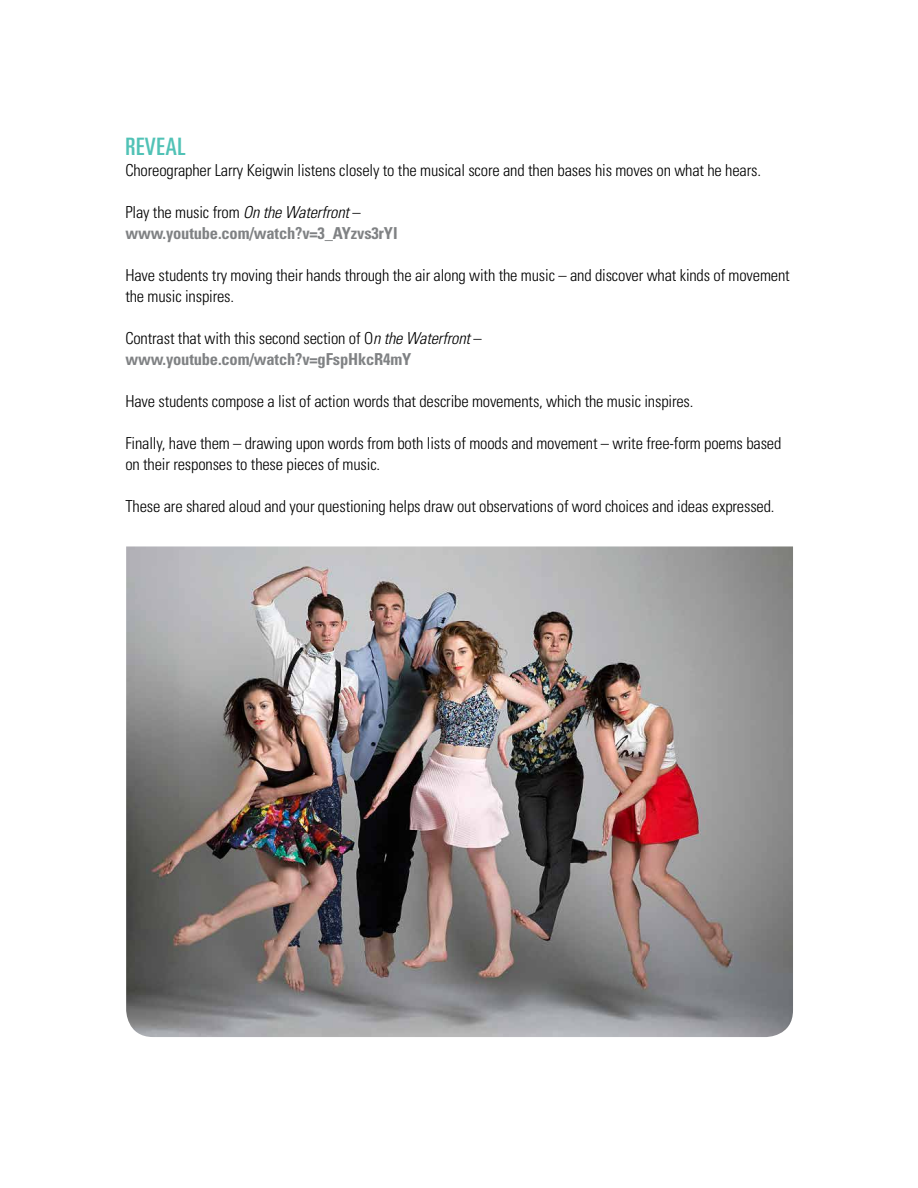
<style>
.page{position:relative;width:918px;height:1188px;background:#fff}
.page>*{position:absolute;margin:0;border:0;box-sizing:border-box;transform-origin:0 0}
.t1{font:ultra-condensed 24px "Univers";letter-spacing:.025em;color:#51c2b6;scale:1.08 1}
.t2{font:300 condensed 16.5px/21px "Univers";letter-spacing:-.01em;color:#000}
.t3{font:700 condensed 16.5px/21px "Univers";letter-spacing:-.01em;color:#808284}
.s1{font-weight:300;color:#000}
.s2{font-weight:300;font-style:italic;color:#000}
.s3{font-style:italic}
.s4{font-weight:700;color:#808284}
</style>
<div class="page">
<img style="left:126px;top:546px;width:667px;height:491px">
<h1 class="t1" style="left:125px;top:133px;width:57px">REVEAL</h1>
<p class="t2" style="left:125px;top:160px;width:637px">Choreographer Larry Keigwin listens closely to the musical score and then bases his moves on what he hears.</p>
<p class="t3" style="left:125px;top:202px;width:274px"><span class="s1">Play the music from</span> <span class="s2">On the Waterfront</span> <span class="s1">– </span>www.youtube.com/watch?v=3_AYzvs3rYI</p>
<p class="t2" style="left:125px;top:265px;width:666px">Have students try moving their hands through the air along with the music – and discover what kinds of movement the music inspires.</p>
<p class="t2" style="left:125px;top:328px;width:358px">Contrast that with this second section of O<span class="s3">n the Waterfront</span> – <span class="s4">www.youtube.com/watch?v=gFspHkcR4mY</span></p>
<p class="t2" style="left:125px;top:391px;width:570px">Have students compose a list of action words that describe movements, which the music inspires.</p>
<p class="t2" style="left:125px;top:433px;width:658px">Finally, have them – drawing upon words from both lists of moods and movement – write free-form poems based on their responses to these pieces of music.</p>
<p class="t2" style="left:125px;top:496px;width:651px">These are shared aloud and your questioning helps draw out observations of word choices and ideas expressed.</p>
</div>
